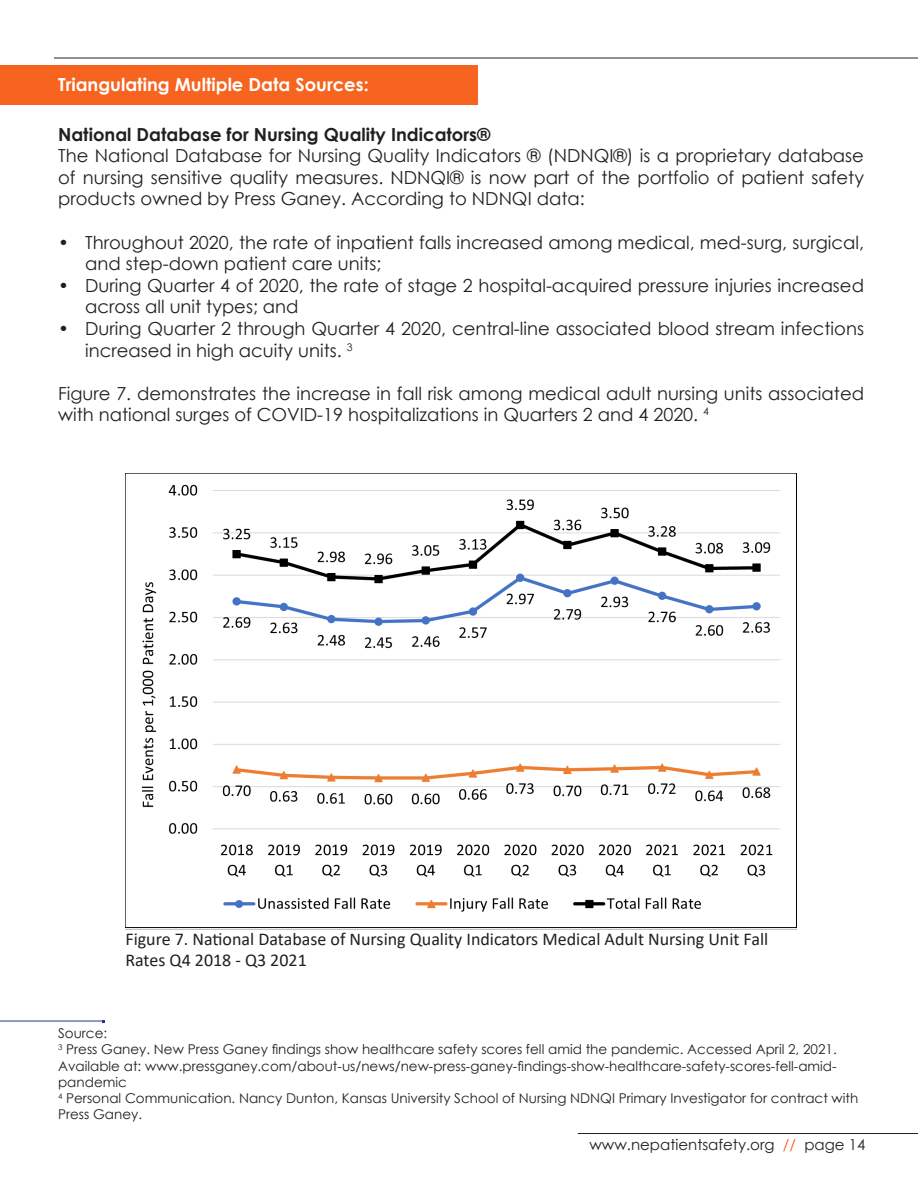
<style>
.page{position:relative;width:918px;height:1188px;background:#fff}
.page>*{position:absolute;margin:0;border:0;box-sizing:border-box;transform-origin:0 0}
.t1{font:18px/21.6px "Century Gothic";color:#231f20}
.t2{font:18px/21.6px "Calibri";color:#231f20}
.t3{font:700 18px "Century Gothic";color:#231f20}
.t4{font:700 18px "Century Gothic";color:#fff}
.t5{font:15px "Century Gothic";color:#231f20}
.t6{font:13.5px/16.2px "Century Gothic";color:#231f20;text-align:justify}
.s1{color:#f6641f}
</style>
<div class="page">
<hr style="left:54px;top:58px;width:864px;height:1px;background:#231f20">
<hr style="left:578px;top:1133px;width:340px;height:1px;background:#231f20">
<div style="left:0;top:65px;width:477px;height:40px;background:#f6641f"></div>
<img style="left:125px;top:473px;width:672px;height:457px">
<hr style="left:0;top:1021px;width:103px;height:1px;background:#2c3594">
<p class="t4" style="left:58px;top:70px;width:312px">Triangulating Multiple Data Sources:</p>
<p class="t3" style="left:58px;top:120px;width:434px">National Database for Nursing Quality Indicators®</p>
<p class="t1" style="left:58px;top:145px;width:807px;text-align:justify">The National Database for Nursing Quality Indicators ® (NDNQI®) is a proprietary database of nursing sensitive quality measures. NDNQI® is now part of the portfolio of patient safety products owned by Press Ganey. According to NDNQI data:</p>
<p class="t1" style="left:85px;top:231px;width:780px;text-indent:-27px">• Throughout 2020, the rate of inpatient falls increased among medical, med-surg, surgical, and step-down patient care units;</p>
<p class="t1" style="left:85px;top:274px;width:780px;text-indent:-27px">• During Quarter 4 of 2020, the rate of stage 2 hospital-acquired pressure injuries increased across all unit types; and</p>
<p class="t1" style="left:85px;top:317px;width:780px;text-indent:-27px">• During Quarter 2 through Quarter 4 2020, central-line associated blood stream infections increased in high acuity units. <sup>3</sup></p>
<p class="t1" style="left:58px;top:382px;width:807px">Figure 7. demonstrates the increase in fall risk among medical adult nursing units associated with national surges of COVID-19 hospitalizations in Quarters 2 and 4 2020. <sup>4</sup></p>
<p class="t2" style="left:125px;top:928px;width:644px">Figure 7. National Database of Nursing Quality Indicators Medical Adult Nursing Unit Fall<br>Rates Q4 2018 - Q3 2021</p>
<p class="t6" style="left:58px;top:1025px;width:51px">Source:</p>
<p class="t6" style="left:58px;top:1041px;width:780px"><sup>3</sup> Press Ganey. New Press Ganey findings show healthcare safety scores fell amid the pandemic. Accessed April 2, 2021.<br>Available at: www.pressganey.com/about-us/news/new-press-ganey-findings-show-healthcare-safety-scores-fell-amid&shy;pandemic</p>
<p class="t6" style="left:58px;top:1090px;width:802px"><sup>4</sup> Personal Communication. Nancy Dunton, Kansas University School of Nursing NDNQI Primary Investigator for contract with<br>Press Ganey.</p>
<p class="t5" style="left:589px;top:1134px;width:278px">www.nepatientsafety.org <span class="s1">//</span> page 14</p>
</div>
